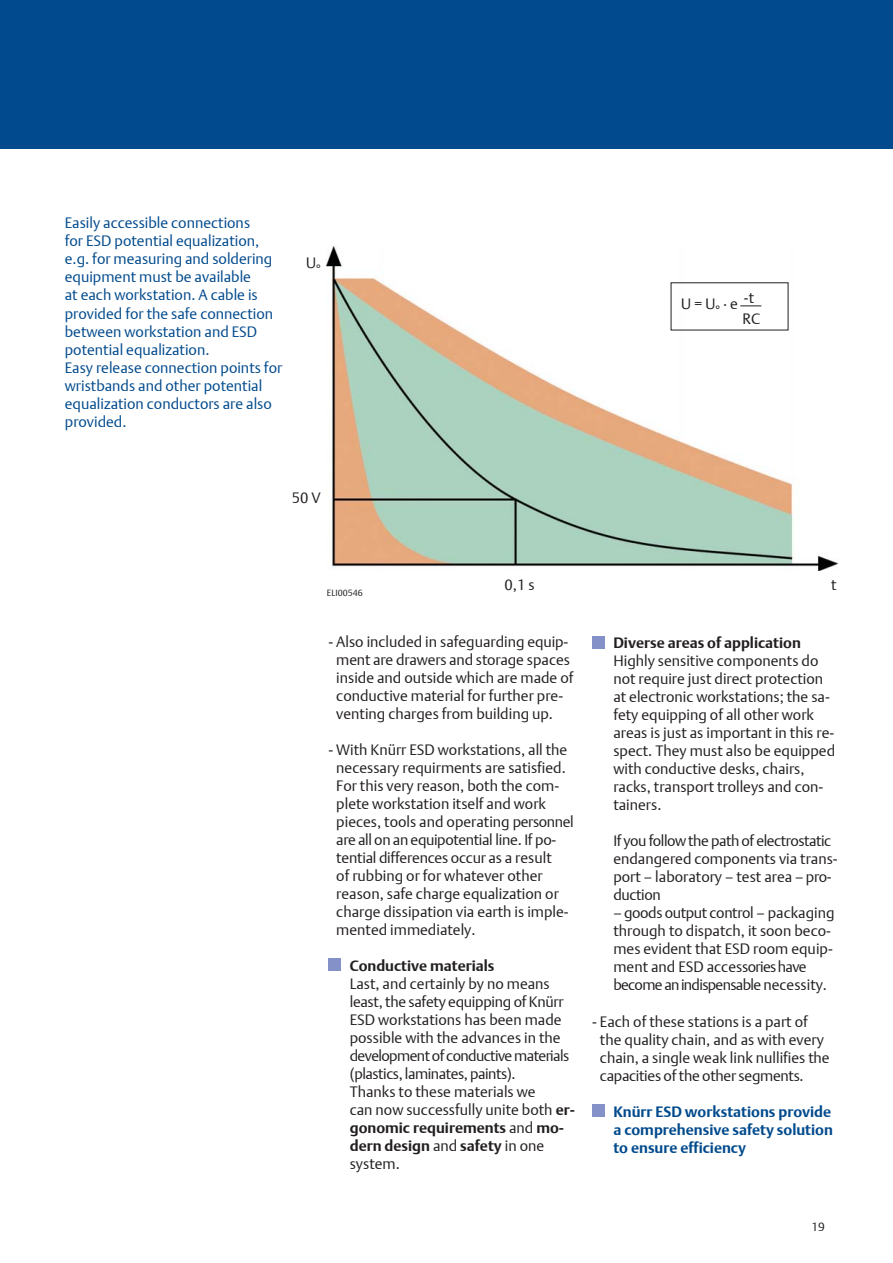
<style>
.page{position:relative;width:893px;height:1263px;background:#fff}
.page>*{position:absolute;margin:0;border:0;box-sizing:border-box;transform-origin:0 0}
.t1{font:15px/18px "DTL Argo T Light";color:#231f20}
.t2{font:15px/18px "DTL Argo T Light";color:#004a8d}
.t3{font:700 15px/18px "DTL Argo T";color:#231f20}
.t4{font:700 15px/18px "DTL Argo T";color:#004a8d;text-align:justify}
.t5{font:12px "DTL Argo T Light";color:#231f20}
.t6{font:9px "DTL Argo T Light";color:#231f20}
.s1{font-family:"DTL Argo T";font-weight:700}
.s2{font-family:"DTL Argo T Light";font-weight:400}
</style>
<div class="page">
<div style="left:0;top:0;width:893px;height:149px;background:#004a8d"></div>
<img style="left:327px;top:246px;width:510px;height:325px">
<svg style="left:740px;top:306px;width:21px;height:1px"></svg>
<div style="left:328px;top:958px;width:13px;height:13px;background:#8391c8"></div>
<div style="left:592px;top:636px;width:13px;height:12px;background:#8391c8"></div>
<div style="left:592px;top:1104px;width:13px;height:12px;background:#8391c8"></div>
<p class="t2" style="left:65px;top:214px;width:219px">Easily accessible connections<br>for ESD potential equalization, e.g. for measuring and soldering equipment must be available<br>at each workstation. A cable is provided for the safe connection between workstation and ESD potential equalization.<br>Easy release connection points for wristbands and other potential equalization conductors are also provided.</p>
<p class="t1" style="left:306px;top:254px;width:11px">U</p>
<p class="t1" style="left:316px;top:261px;width:6px">°</p>
<p class="t1" style="left:292px;top:488px;width:30px">50 V</p>
<p class="t1" style="left:681px;top:295px;width:36px">U = U</p>
<p class="t1" style="left:715px;top:302px;width:6px">°</p>
<p class="t1" style="left:723px;top:295px;width:16px">· e</p>
<p class="t1" style="left:743px;top:287px;width:19px;line-height:20.9px">-t<br>RC</p>
<p class="t6" style="left:327px;top:588px;width:37px">ELI00546</p>
<p class="t1" style="left:504px;top:576px;width:32px">0,1 s</p>
<p class="t1" style="left:831px;top:576px;width:7px">t</p>
<p class="t1" style="left:336px;top:633px;width:239px;text-indent:-8px">- Also included in safeguarding equip&shy;ment are drawers and storage spaces inside and outside which are made of conductive material for further pre&shy;venting charges from building up.</p>
<p class="t1" style="left:336px;top:741px;width:239px;text-indent:-8px">- With Knürr ESD workstations, all the necessary requirments are satisfied.<br>For this very reason, both the com&shy;plete workstation itself and work pieces, tools and operating personnel are all on an equipotential line. If po&shy;tential differences occur as a result<br>of rubbing or for whatever other reason, safe charge equalization or charge dissipation via earth is imple&shy;mented immediately.</p>
<p class="t3" style="left:350px;top:957px;width:146px">Conductive materials</p>
<p class="t1" style="left:350px;top:975px;width:227px">Last, and certainly by no means least, the safety equipping of Knürr ESD workstations has been made possible with the advances in the development of conductive materials (plastics, laminates, paints).<br>Thanks to these materials we<br>can now successfully unite both <span class="s1">er-</span></p>
<p class="t3" style="left:350px;top:1119px;width:216px">gonomic requirements <span class="s2">and</span> mo&shy;dern design <span class="s2">and</span> safety <span class="s2">in one</span></p>
<p class="t1" style="left:350px;top:1155px;width:52px">system.</p>
<p class="t3" style="left:613px;top:634px;width:189px">Diverse areas of application</p>
<p class="t1" style="left:613px;top:652px;width:223px">Highly sensitive components do not require just direct protection at electronic workstations; the sa&shy;fety equipping of all other work areas is just as important in this re&shy;spect. They must also be equipped with conductive desks, chairs, racks, transport trolleys and con&shy;tainers.</p>
<p class="t1" style="left:613px;top:832px;width:226px">If you follow the path of electrostatic endangered components via trans&shy;port – laboratory – test area – pro&shy;duction</p>
<p class="t1" style="left:613px;top:904px;width:223px">– goods output control – packaging through to dispatch, it soon beco&shy;mes evident that ESD room equip&shy;ment and ESD accessories have become an indispensable necessity.</p>
<p class="t1" style="left:600px;top:1012px;width:231px;text-indent:-8px">- Each of these stations is a part of the quality chain, and as with every chain, a single weak link nullifies the capacities of the other segments.</p>
<p class="t4" style="left:613px;top:1102px;width:221px">Knürr ESD workstations provide a comprehensive safety solution to ensure efficiency</p>
<p class="t5" style="left:812px;top:1220px;width:15px">19</p>
</div>
